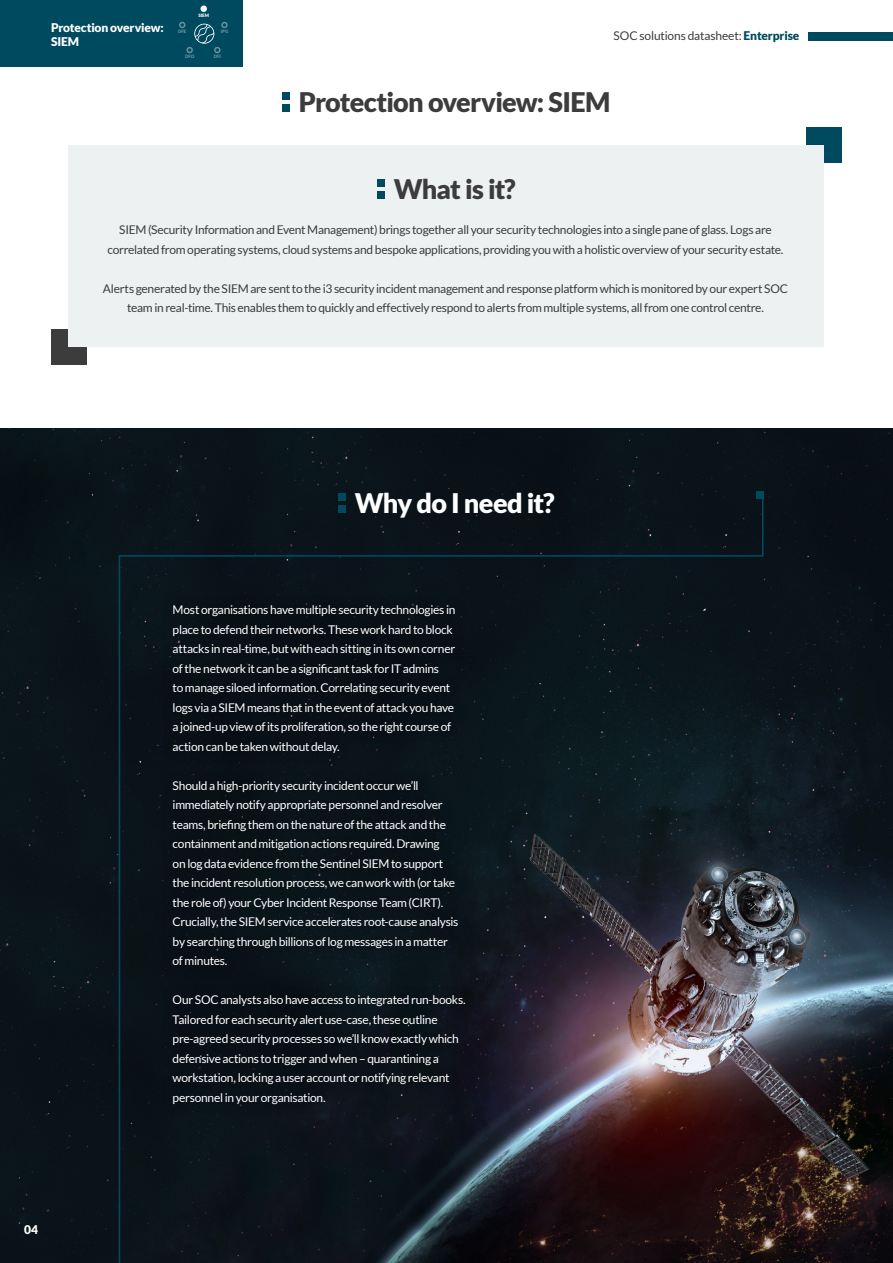
<style>
.page{position:relative;width:893px;height:1263px;background:#fff}
.page>*{position:absolute;margin:0;border:0;box-sizing:border-box;transform-origin:0 0}
.t1{font:900 27px "Lato";letter-spacing:-.03em;color:#3c3c3c}
.t2{font:900 27px "Lato";letter-spacing:-.025em;color:#fff}
.t3{font:12px/19.5px "Lato";letter-spacing:-.025em;color:#fff}
.t4{font:12px/19.5px "Lato";letter-spacing:-.02em;color:#3c3c3c;text-align:center}
.t5{font:900 12px/14.4px "Lato";letter-spacing:-.015em;color:#fff}
.t6{font:900 4.5px "Lato";color:#6692a0}
.t7{font:900 4.5px "Lato";color:#fff}
.s1{font-weight:900;color:#004a60}
</style>
<div class="page">
<img style="left:0;top:428px;width:893px;height:835px">
<div style="left:809px;top:32px;width:84px;height:9px;background:#004a60"></div>
<div style="left:0;top:0;width:242px;height:66px;background:#004a60"></div>
<div style="left:806px;top:128px;width:36px;height:35px;background:#004a60"></div>
<div style="left:51px;top:329px;width:36px;height:35px;background:#3c3c3c"></div>
<div style="left:69px;top:145px;width:755px;height:202px;background:#eef1f1"></div>
<div style="left:377px;top:179px;width:8px;height:8px;background:#004a60"></div>
<div style="left:377px;top:191px;width:8px;height:8px;background:#004a60"></div>
<div style="left:282px;top:92px;width:8px;height:8px;background:#004a60"></div>
<div style="left:282px;top:104px;width:8px;height:8px;background:#004a60"></div>
<svg style="left:118px;top:490px;width:646px;height:773px;background:#161b22"></svg>
<div style="left:756px;top:491px;width:8px;height:8px;background:#004a60"></div>
<svg style="left:201px;top:6px;width:6px;height:6px"></svg>
<div style="left:221px;top:22px;width:7px;height:6px;border:2px solid #6692a0;border-radius:50%"></div>
<svg style="left:179px;top:22px;width:6px;height:6px"></svg>
<div style="left:186px;top:47px;width:7px;height:6px;border:2px solid #6692a0;border-radius:50%"></div>
<div style="left:214px;top:47px;width:7px;height:6px;border:2px solid #6692a0;border-radius:50%"></div>
<svg style="left:194px;top:24px;width:20px;height:20px"></svg>
<p class="t5" style="left:51px;top:20px;width:114px">Protection overview:<br>SIEM</p>
<p class="t6" style="left:178px;top:29px;width:10px">DFE</p>
<p class="t7" style="left:198px;top:13px;width:12px">SIEM</p>
<p class="t6" style="left:221px;top:29px;width:9px">IPG</p>
<p class="t6" style="left:185px;top:54px;width:11px">DFO</p>
<p class="t6" style="left:214px;top:54px;width:9px">DFI</p>
<p class="t4" style="left:614px;top:26px;width:187px">SOC solutions datasheet: <span class="s1">Enterprise</span></p>
<h1 class="t1" style="left:299px;top:86px;width:313px">Protection overview: SIEM</h1>
<h1 class="t1" style="left:394px;top:173px;width:124px">What is it?</h1>
<p class="t4" style="left:108px;top:220px;width:677px">SIEM (Security Information and Event Management) brings together all your security technologies into a single pane of glass. Logs are correlated from operating systems, cloud systems and bespoke applications, providing you with a holistic overview of your security estate.</p>
<p class="t4" style="left:103px;top:279px;width:687px">Alerts generated by the SIEM are sent to the i3 security incident management and response platform which is monitored by our expert SOC team in real-time. This enables them to quickly and effectively respond to alerts from multiple systems, all from one control centre.</p>
<p class="t5" style="left:24px;top:1222px;width:15px">04</p>
<h1 class="t2" style="left:355px;top:487px;width:201px">Why do I need it?</h1>
<p class="t3" style="left:173px;top:600px;width:284px">Most organisations have multiple security technologies in place to defend their networks. These work hard to block attacks in real-time, but with each sitting in its own corner of the network it can be a significant task for IT admins<br>to manage siloed information. Correlating security event logs via a SIEM means that in the event of attack you have a joined-up view of its proliferation, so the right course of action can be taken without delay.</p>
<p class="t3" style="left:173px;top:776px;width:287px">Should a high-priority security incident occur we’ll immediately notify appropriate personnel and resolver teams, briefing them on the nature of the attack and the containment and mitigation actions required. Drawing<br>on log data evidence from the Sentinel SIEM to support the incident resolution process, we can work with (or take the role of) your Cyber Incident Response Team (CIRT).<br>Crucially, the SIEM service accelerates root-cause analysis by searching through billions of log messages in a matter of minutes.</p>
<p class="t3" style="left:173px;top:990px;width:295px">Our SOC analysts also have access to integrated run-books.<br>Tailored for each security alert use-case, these outline pre-agreed security processes so we’ll know exactly which defensive actions to trigger and when – quarantining a workstation, locking a user account or notifying relevant personnel in your organisation.</p>
</div>
